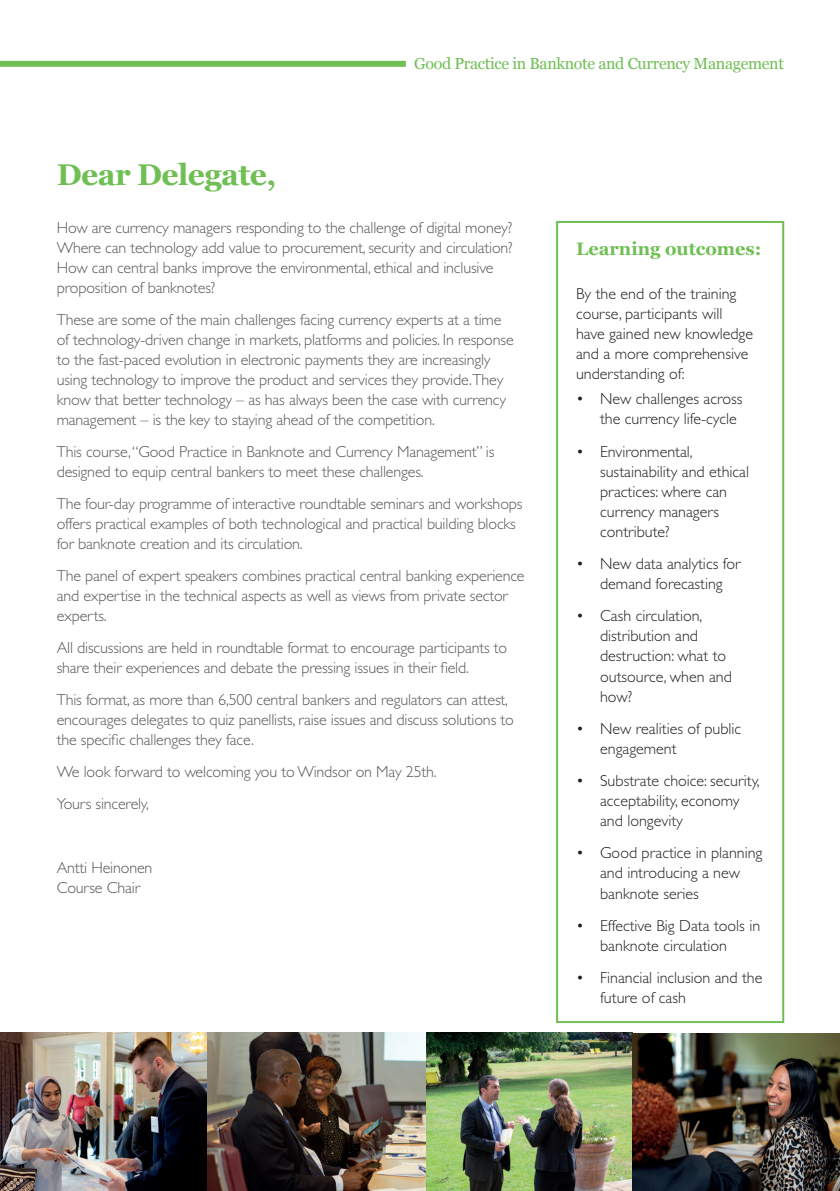
<style>
.page{position:relative;width:840px;height:1191px;background:#fff}
.page>*{position:absolute;margin:0;border:0;box-sizing:border-box;transform-origin:0 0}
.t1{font:700 30px "Georgia";letter-spacing:-.02em;color:#6fbf54}
.t2{font:700 18px "Georgia";color:#6fbf54}
.t3{font:300 16px/20px "Gill Sans Std";letter-spacing:-.01em;color:#57585a}
.t4{font:300 16px/20px "Gill Sans Std";color:#231f20}
.t5{font:16px "Georgia";letter-spacing:-.02em;color:#6fbf54}
</style>
<div class="page">
<div style="left:0;top:61px;width:783px;height:6px;background:#6fbf54"></div>
<div style="left:405px;top:59px;width:378px;height:12px;background:#fff"></div>
<div style="left:555px;top:221px;width:228px;height:802px;border:2px solid #6fbf54"></div>
<img style="left:0;top:1032px;width:426px;height:159px">
<img style="left:426px;top:1032px;width:413px;height:159px">
<h1 class="t1" style="left:57px;top:152px;width:221px">Dear Delegate,</h1>
<p class="t5" style="left:414px;top:52px;width:371px">Good Practice in Banknote and Currency Management</p>
<p class="t3" style="left:57px;top:218px;width:457px">How are currency managers responding to the challenge of digital money?<br>Where can technology add value to procurement, security and circulation?<br>How can central banks improve the environmental, ethical and inclusive proposition of banknotes?</p>
<p class="t3" style="left:57px;top:310px;width:458px">These are some of the main challenges facing currency experts at a time of technology-driven change in markets, platforms and policies. In response to the fast-paced evolution in electronic payments they are increasingly using technology to improve the product and services they provide.They know that better technology – as has always been the case with currency management – is the key to staying ahead of the competition.</p>
<p class="t3" style="left:57px;top:442px;width:439px">This course, “Good Practice in Banknote and Currency Management” is designed to equip central bankers to meet these challenges.</p>
<p class="t3" style="left:57px;top:494px;width:467px">The four-day programme of interactive roundtable seminars and workshops offers practical examples of both technological and practical building blocks for banknote creation and its circulation.</p>
<p class="t3" style="left:57px;top:566px;width:469px">The panel of expert speakers combines practical central banking experience and expertise in the technical aspects as well as views from private sector experts.</p>
<p class="t3" style="left:57px;top:638px;width:452px">All discussions are held in roundtable format to encourage participants to share their experiences and debate the pressing issues in their field.</p>
<p class="t3" style="left:57px;top:690px;width:458px">This format, as more than 6,500 central bankers and regulators can attest, encourages delegates to quiz panellists, raise issues and discuss solutions to the specific challenges they face.</p>
<p class="t3" style="left:57px;top:756px;width:381px;line-height:32px">We look forward to welcoming you to Windsor on May 25th.<br>Yours sincerely,</p>
<p class="t3" style="left:57px;top:858px;width:97px">Antti Heinonen<br>Course Chair</p>
<p class="t2" style="left:575px;top:235px;width:187px">Learning outcomes:</p>
<p class="t4" style="left:575px;top:283px;width:178px">By the end of the training course, participants will have gained new knowledge and a more comprehensive understanding of:</p>
<p class="t4" style="left:599px;top:389px;width:144px;text-indent:-24px">• New challenges across the currency life-cycle</p>
<p class="t4" style="left:599px;top:441px;width:150px;text-indent:-24px">• Environmental, sustainability and ethical practices: where can currency managers contribute?</p>
<p class="t4" style="left:575px;top:554px;width:166px;text-align:center">• New data analytics for demand forecasting</p>
<p class="t4" style="left:599px;top:606px;width:133px;text-indent:-24px">• Cash circulation, distribution and destruction: what to outsource, when and how?</p>
<p class="t4" style="left:599px;top:718px;width:142px;text-indent:-24px">• New realities of public engagement</p>
<p class="t4" style="left:599px;top:771px;width:161px;text-indent:-24px">• Substrate choice: security, acceptability, economy and longevity</p>
<p class="t4" style="left:599px;top:843px;width:164px;text-indent:-24px">• Good practice in planning and introducing a new banknote series</p>
<p class="t4" style="left:575px;top:915px;width:185px;text-align:center">• Effective Big Data tools in banknote circulation</p>
<p class="t4" style="left:599px;top:967px;width:164px;text-indent:-24px">• Financial inclusion and the future of cash</p>
</div>
